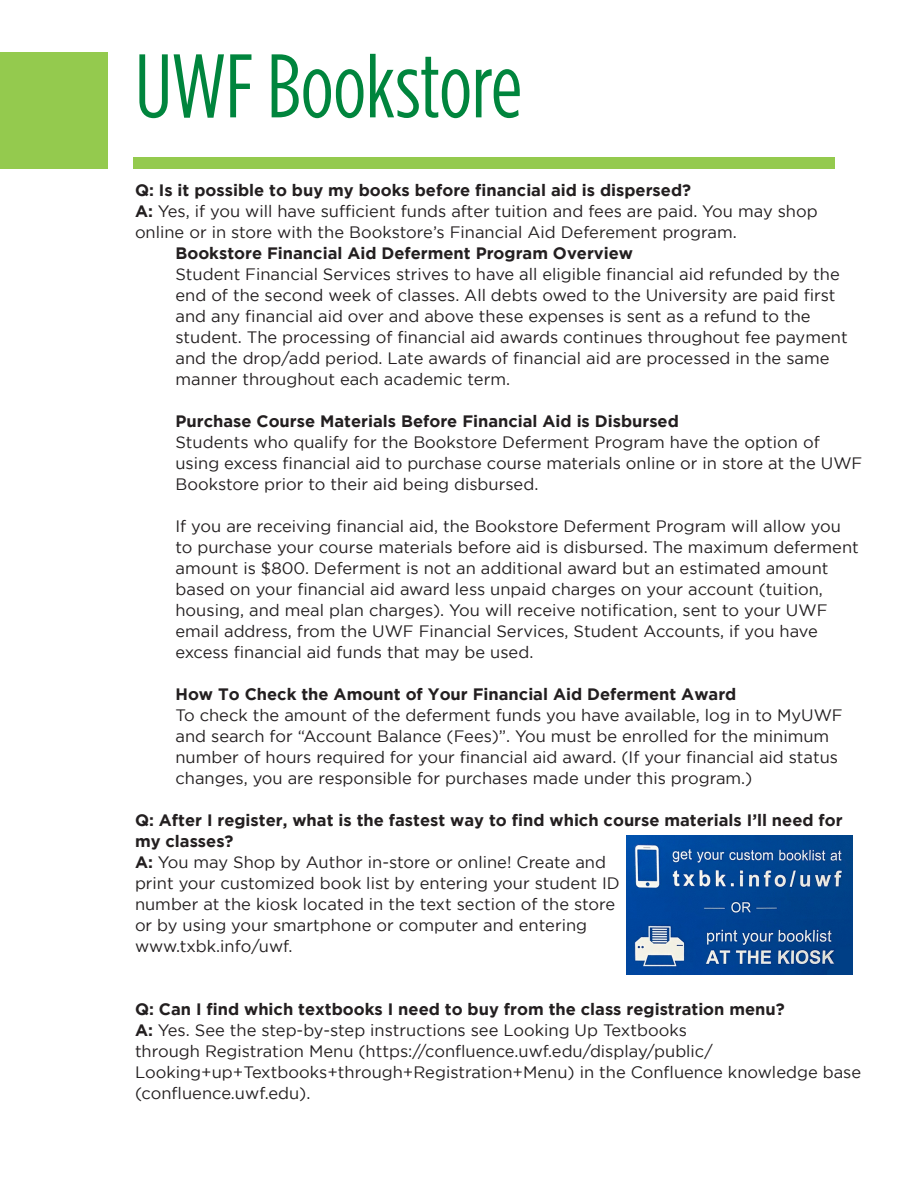
<style>
.page{position:relative;width:918px;height:1188px;background:#fff}
.page>*{position:absolute;margin:0;border:0;box-sizing:border-box;transform-origin:0 0}
.t1{font:90px "Gotham Condensed";letter-spacing:-.005em;color:#00853d}
.t2{font:16.5px/21px "Gotham";color:#231f20}
.t3{font:700 16.5px/21px "Gotham";color:#231f20}
.s1{font-weight:700}
</style>
<div class="page">
<div style="left:0;top:52px;width:108px;height:117px;background:#94ca4e"></div>
<div style="left:134px;top:157px;width:702px;height:12px;background:#94ca4e"></div>
<img style="left:627px;top:836px;width:225px;height:138px">
<p class="t1" style="left:135px;top:38px;width:389px">UWF Bookstore</p>
<p class="t3" style="left:135px;top:179px;width:558px">Q: Is it possible to buy my books before financial aid is dispersed?</p>
<p class="t2" style="left:135px;top:200px;width:684px"><span class="s1">A:</span> Yes, if you will have sufficient funds after tuition and fees are paid. You may shop online or in store with the Bookstore’s Financial Aid Deferement program.</p>
<p class="t3" style="left:176px;top:242px;width:459px">Bookstore Financial Aid Deferment Program Overview</p>
<p class="t2" style="left:176px;top:263px;width:674px">Student Financial Services strives to have all eligible financial aid refunded by the end of the second week of classes. All debts owed to the University are paid first and any financial aid over and above these expenses is sent as a refund to the student. The processing of financial aid awards continues throughout fee payment and the drop/add period. Late awards of financial aid are processed in the same manner throughout each academic term.</p>
<p class="t3" style="left:176px;top:410px;width:505px">Purchase Course Materials Before Financial Aid is Disbursed</p>
<p class="t2" style="left:176px;top:431px;width:688px">Students who qualify for the Bookstore Deferment Program have the option of using excess financial aid to purchase course materials online or in store at the UWF<br>Bookstore prior to their aid being disbursed.</p>
<p class="t2" style="left:176px;top:515px;width:685px">If you are receiving financial aid, the Bookstore Deferment Program will allow you to purchase your course materials before aid is disbursed. The maximum deferment amount is $800. Deferment is not an additional award but an estimated amount based on your financial aid award less unpaid charges on your account (tuition, housing, and meal plan charges). You will receive notification, sent to your UWF email address, from the UWF Financial Services, Student Accounts, if you have excess financial aid funds that may be used.</p>
<p class="t3" style="left:176px;top:683px;width:562px">How To Check the Amount of Your Financial Aid Deferment Award</p>
<p class="t2" style="left:176px;top:704px;width:669px">To check the amount of the deferment funds you have available, log in to MyUWF and search for “Account Balance (Fees)”. You must be enrolled for the minimum number of hours required for your financial aid award. (If your financial aid status changes, you are responsible for purchases made under this program.)</p>
<p class="t3" style="left:135px;top:809px;width:709px">Q: After I register, what is the fastest way to find which course materials I’ll need for my classes?</p>
<p class="t2" style="left:135px;top:851px;width:486px"><span class="s1">A:</span> You may Shop by Author in-store or online! Create and print your customized book list by entering your student ID number at the kiosk located in the text section of the store or by using your smartphone or computer and entering www.txbk.info/uwf.</p>
<p class="t3" style="left:135px;top:998px;width:651px">Q: Can I find which textbooks I need to buy from the class registration menu?</p>
<p class="t2" style="left:135px;top:1019px;width:728px"><span class="s1">A:</span> Yes. See the step-by-step instructions see Looking Up Textbooks<br>through Registration Menu (https://confluence.uwf.edu/display/public/ Looking+up+Textbooks+through+Registration+Menu) in the Confluence knowledge base (confluence.uwf.edu).</p>
</div>
